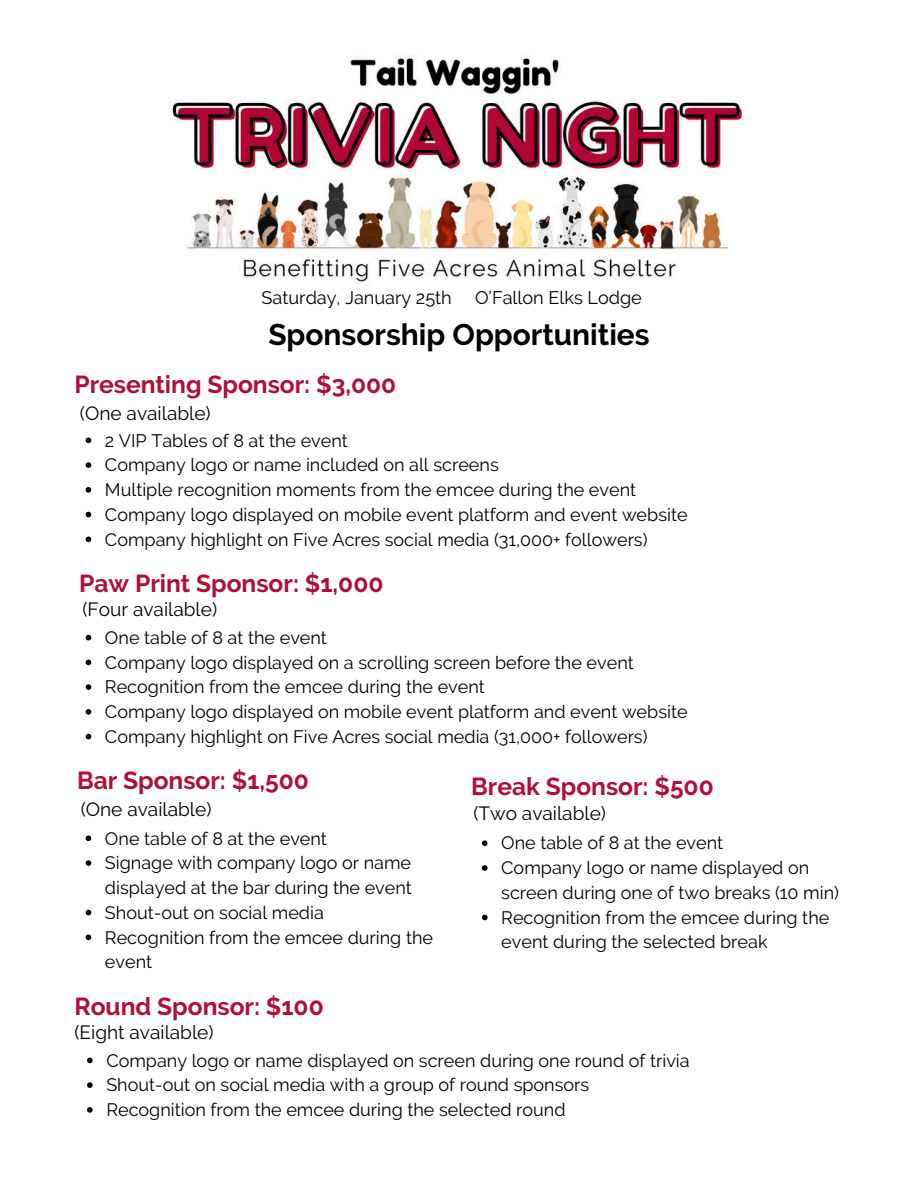
<style>
.page{position:relative;width:918px;height:1188px;background:#fff}
.page>*{position:absolute;margin:0;border:0;box-sizing:border-box;transform-origin:0 0}
.t1{font:700 29.85px "Raleway";color:#000}
.t2{font:700 24.6px "Raleway";color:#af0f38}
.t3{font:19.05px "Raleway";color:#000}
.t4{font:18.15px "Raleway";color:#000}
.t5{font:18px/24.8px "Raleway";color:#000}
</style>
<div class="page">
<img style="left:171px;top:58px;width:574px;height:224px">
<svg style="left:86px;top:836px;width:5px;height:5px"></svg>
<svg style="left:86px;top:860px;width:5px;height:6px"></svg>
<svg style="left:86px;top:910px;width:5px;height:5px"></svg>
<svg style="left:86px;top:935px;width:5px;height:5px"></svg>
<svg style="left:482px;top:840px;width:6px;height:6px"></svg>
<svg style="left:482px;top:865px;width:6px;height:6px"></svg>
<svg style="left:482px;top:915px;width:6px;height:5px"></svg>
<svg style="left:86px;top:438px;width:5px;height:5px"></svg>
<svg style="left:86px;top:462px;width:5px;height:6px"></svg>
<svg style="left:86px;top:487px;width:5px;height:6px"></svg>
<svg style="left:86px;top:512px;width:5px;height:5px"></svg>
<svg style="left:86px;top:537px;width:5px;height:5px"></svg>
<svg style="left:87px;top:1058px;width:6px;height:5px"></svg>
<svg style="left:87px;top:1082px;width:6px;height:6px"></svg>
<svg style="left:87px;top:1107px;width:6px;height:6px"></svg>
<svg style="left:86px;top:635px;width:5px;height:5px"></svg>
<svg style="left:86px;top:660px;width:5px;height:5px"></svg>
<svg style="left:86px;top:684px;width:5px;height:6px"></svg>
<svg style="left:86px;top:709px;width:5px;height:6px"></svg>
<svg style="left:86px;top:734px;width:5px;height:5px"></svg>
<p class="t4" style="left:262px;top:287px;width:192px">Saturday, January 25th</p>
<p class="t4" style="left:475px;top:287px;width:168px">O’Fallon Elks Lodge</p>
<h1 class="t1" style="left:268px;top:317px;width:383px">Sponsorship Opportunities</h1>
<h2 class="t2" style="left:74px;top:370px;width:323px">Presenting Sponsor: $3,000</h2>
<p class="t5" style="left:105px;top:428px;width:584px">2 VIP Tables of 8 at the event<br>Company logo or name included on all screens<br>Multiple recognition moments from the emcee during the event Company logo displayed on mobile event platform and event website Company highlight on Five Acres social media (31,000+ followers)</p>
<p class="t3" style="left:80px;top:402px;width:132px">(One available)</p>
<h2 class="t2" style="left:79px;top:569px;width:306px">Paw Print Sponsor: $1,000</h2>
<p class="t5" style="left:105px;top:625px;width:584px">One table of 8 at the event<br>Company logo displayed on a scrolling screen before the event Recognition from the emcee during the event<br>Company logo displayed on mobile event platform and event website Company highlight on Five Acres social media (31,000+ followers)</p>
<p class="t3" style="left:82px;top:599px;width:136px">(Four available)</p>
<h2 class="t2" style="left:77px;top:766px;width:233px">Bar Sponsor: $1,500</h2>
<p class="t5" style="left:105px;top:826px;width:330px">One table of 8 at the event<br>Signage with company logo or name displayed at the bar during the event<br>Shout-out on social media<br>Recognition from the emcee during the event</p>
<p class="t3" style="left:81px;top:798px;width:132px">(One available)</p>
<h2 class="t2" style="left:471px;top:772px;width:244px">Break Sponsor: $500</h2>
<p class="t5" style="left:501px;top:831px;width:339px">One table of 8 at the event<br>Company logo or name displayed on screen during one of two breaks (10 min)<br>Recognition from the emcee during the event during the selected break</p>
<p class="t3" style="left:473px;top:802px;width:134px">(Two available)</p>
<h2 class="t2" style="left:74px;top:992px;width:251px">Round Sponsor: $100</h2>
<p class="t3" style="left:74px;top:1021px;width:141px">(Eight available)</p>
<p class="t5" style="left:106px;top:1048px;width:585px">Company logo or name displayed on screen during one round of trivia<br>Shout-out on social media with a group of round sponsors<br>Recognition from the emcee during the selected round</p>
</div>
